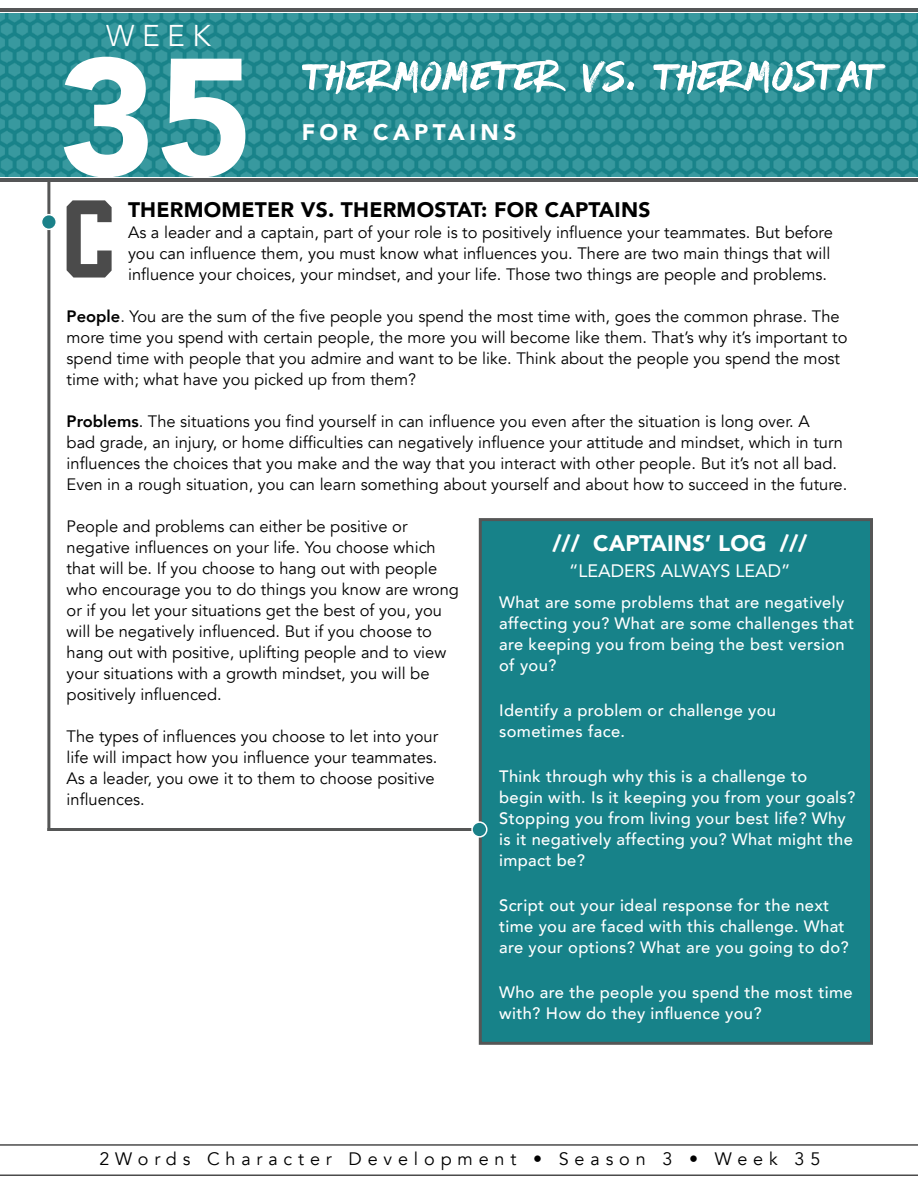
<style>
.page{position:relative;width:918px;height:1188px;background:#fff}
.page>*{position:absolute;margin:0;border:0;box-sizing:border-box;transform-origin:0 0}
.t1{font:900 165px "Avenir";color:#fff}
.t2{font:95.4px "Athletic";color:#4b4b4b;scale:.95 1}
.t3{font:90px "Have Heart Two";letter-spacing:.02em;color:#fff}
.t4{font:300 30px "Avenir";color:#fff}
.t5{font:900 22.5px "Avenir";color:#fff}
.t6{font:900 22.5px "Avenir";letter-spacing:.2em;color:#fff}
.t7{font:900 21px "Avenir";letter-spacing:.01em;color:#000}
.t8{font:18px "Avenir";letter-spacing:.325em;color:#000}
.t9{font:18px "Avenir";color:#fff}
.t10{font:16.5px/21px "Avenir";color:#000}
.t11{font:500 16.5px/21px "Avenir";letter-spacing:.02em;color:#fff}
.s1{font-weight:800}
</style>
<div class="page">
<svg style="left:0;top:1144px;width:918px;height:32px"></svg>
<img style="left:0;top:14px;width:918px;height:163px">
<hr style="left:0;top:9px;width:918px;height:3px;background:#555657">
<hr style="left:0;top:178px;width:918px;height:4px;background:#555657">
<div style="left:479px;top:518px;width:394px;height:527px;background:#178289;border:3px solid #555656"></div>
<hr style="left:47px;top:222px;width:3px;height:609px;background:#555656">
<hr style="left:47px;top:828px;width:428px;height:3px;background:#555656">
<hr style="left:47px;top:180px;width:3px;height:42px;background:#555656">
<div style="left:42px;top:215px;width:14px;height:14px;background:#1a8189;border-radius:50%"></div>
<div style="left:41px;top:214px;width:16px;height:16px;border:2px solid #fff;border-radius:50%"></div>
<div style="left:472px;top:822px;width:15px;height:15px;background:#1a8189;border-radius:50%"></div>
<div style="left:471px;top:821px;width:17px;height:17px;border:2px solid #fff;border-radius:50%"></div>
<h3 class="t4" style="left:106px;top:18px;width:106px">WEEK</h3>
<h1 class="t1" style="left:58px;top:-23px;width:197px">35</h1>
<h3 class="t3" style="left:306px;top:20px;width:576px">Thermometer Vs. Thermostat</h3>
<h3 class="t6" style="left:302px;top:113px;width:216px">FOR CAPTAINS</h3>
<h2 class="t2" style="left:67px;top:200px;width:53px">C</h2>
<p class="t7" style="left:128px;top:192px;width:524px">THERMOMETER VS. THERMOSTAT: FOR CAPTAINS</p>
<p class="t10" style="left:128px;top:222px;width:706px">As a leader and a captain, part of your role is to positively influence your teammates. But before you can influence them, you must know what influences you. There are two main things that will influence your choices, your mindset, and your life. Those two things are people and problems.</p>
<p class="t10" style="left:67px;top:306px;width:782px"><span class="s1">People</span>. You are the sum of the five people you spend the most time with, goes the common phrase. The more time you spend with certain people, the more you will become like them. That’s why it’s important to spend time with people that you admire and want to be like. Think about the people you spend the most time with; what have you picked up from them?</p>
<p class="t10" style="left:67px;top:411px;width:782px"><span class="s1">Problems</span>. The situations you find yourself in can influence you even after the situation is long over. A<br>bad grade, an injury, or home difficulties can negatively influence your attitude and mindset, which in turn influences the choices that you make and the way that you interact with other people. But it’s not all bad.<br>Even in a rough situation, you can learn something about yourself and about how to succeed in the future.</p>
<p class="t10" style="left:67px;top:516px;width:394px">People and problems can either be positive or negative influences on your life. You choose which that will be. If you choose to hang out with people who encourage you to do things you know are wrong or if you let your situations get the best of you, you will be negatively influenced. But if you choose to hang out with positive, uplifting people and to view your situations with a growth mindset, you will be positively influenced.</p>
<p class="t10" style="left:67px;top:726px;width:373px">The types of influences you choose to let into your life will impact how you influence your teammates.<br>As a leader, you owe it to them to choose positive influences.</p>
<h3 class="t5" style="left:553px;top:524px;width:256px">/// CAPTAINS’ LOG ///</h3>
<p class="t9" style="left:569px;top:556px;width:223px">“LEADERS ALWAYS LEAD”</p>
<p class="t11" style="left:499px;top:591px;width:356px">What are some problems that are negatively affecting you? What are some challenges that are keeping you from being the best version of you?</p>
<p class="t11" style="left:499px;top:699px;width:278px">Identify a problem or challenge you sometimes face.</p>
<p class="t11" style="left:499px;top:765px;width:358px">Think through why this is a challenge to<br>begin with. Is it keeping you from your goals?<br>Stopping you from living your best life? Why is it negatively affecting you? What might the impact be?</p>
<p class="t11" style="left:499px;top:894px;width:351px">Script out your ideal response for the next time you are faced with this challenge. What are your options? What are you going to do?</p>
<p class="t11" style="left:499px;top:981px;width:355px">Who are the people you spend the most time with? How do they influence you?</p>
<p class="t8" style="left:99px;top:1148px;width:722px">2Words Character Development • Season 3 • Week 35</p>
</div>
